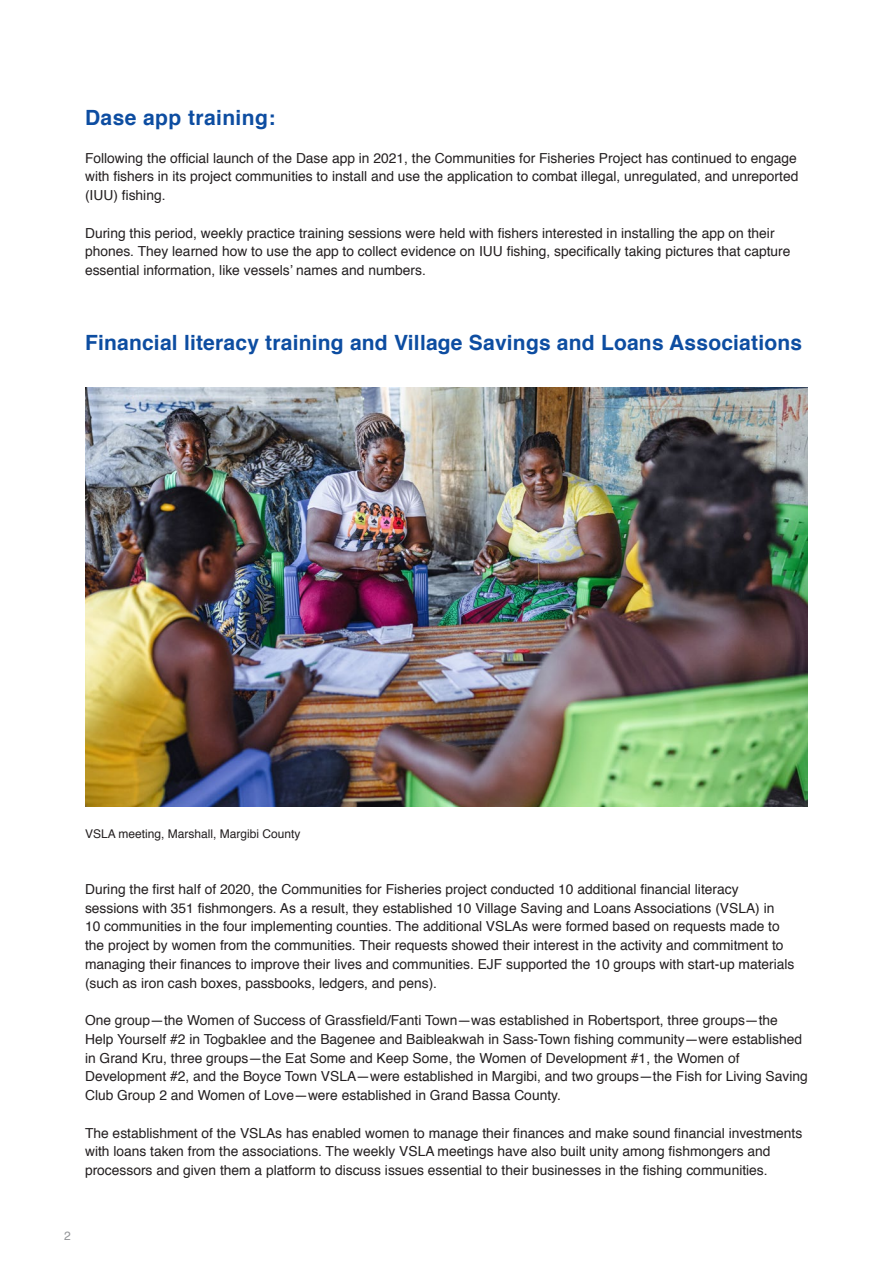
<style>
.page{position:relative;width:893px;height:1263px;background:#fff}
.page>*{position:absolute;margin:0;border:0;box-sizing:border-box;transform-origin:0 0}
.Normal_wrd_1{font:700 21px "Helvetica";letter-spacing:.01em;color:#0d4da1}
.t1{font:13.8px/18.8px "Helvetica";color:#231f20}
.t2{font:12px "Helvetica";color:#231f20}
.t3{font:12px "Helvetica";color:#939598}
</style>
<div class="page">
<img style="left:85px;top:387px;width:723px;height:419px">
<p class="Normal_wrd_1" style="left:85px;top:101px;width:192px">Dase app training:</p>
<p class="t1" style="left:85px;top:149px;width:715px;text-align:justify">Following the official launch of the Dase app in 2021, the Communities for Fisheries Project has continued to engage with fishers in its project communities to install and use the application to combat illegal, unregulated, and unreported (IUU) fishing.</p>
<p class="t1" style="left:85px;top:224px;width:707px">During this period, weekly practice training sessions were held with fishers interested in installing the app on their phones. They learned how to use the app to collect evidence on IUU fishing, specifically taking pictures that capture essential information, like vessels’ names and numbers.</p>
<p class="Normal_wrd_1" style="left:85px;top:326px;width:719px">Financial literacy training and Village Savings and Loans Associations</p>
<p class="t2" style="left:85px;top:824px;width:217px">VSLA meeting, Marshall, Margibi County</p>
<p class="t1" style="left:85px;top:880px;width:711px">During the first half of 2020, the Communities for Fisheries project conducted 10 additional financial literacy sessions with 351 fishmongers. As a result, they established 10 Village Saving and Loans Associations (VSLA) in<br>10 communities in the four implementing counties. The additional VSLAs were formed based on requests made to the project by women from the communities. Their requests showed their interest in the activity and commitment to managing their finances to improve their lives and communities. EJF supported the 10 groups with start-up materials (such as iron cash boxes, passbooks, ledgers, and pens).</p>
<p class="t1" style="left:85px;top:1011px;width:724px">One group—the Women of Success of Grassfield/Fanti Town—was established in Robertsport, three groups—the Help Yourself #2 in Togbaklee and the Bagenee and Baibleakwah in Sass-Town fishing community—were established in Grand Kru, three groups—the Eat Some and Keep Some, the Women of Development #1, the Women of Development #2, and the Boyce Town VSLA—were established in Margibi, and two groups—the Fish for Living Saving Club Group 2 and Women of Love—were established in Grand Bassa County.</p>
<p class="t1" style="left:85px;top:1124px;width:719px">The establishment of the VSLAs has enabled women to manage their finances and make sound financial investments with loans taken from the associations. The weekly VSLA meetings have also built unity among fishmongers and processors and given them a platform to discuss issues essential to their businesses in the fishing communities.</p>
<p class="t3" style="left:64px;top:1226px;width:8px">2</p>
</div>
